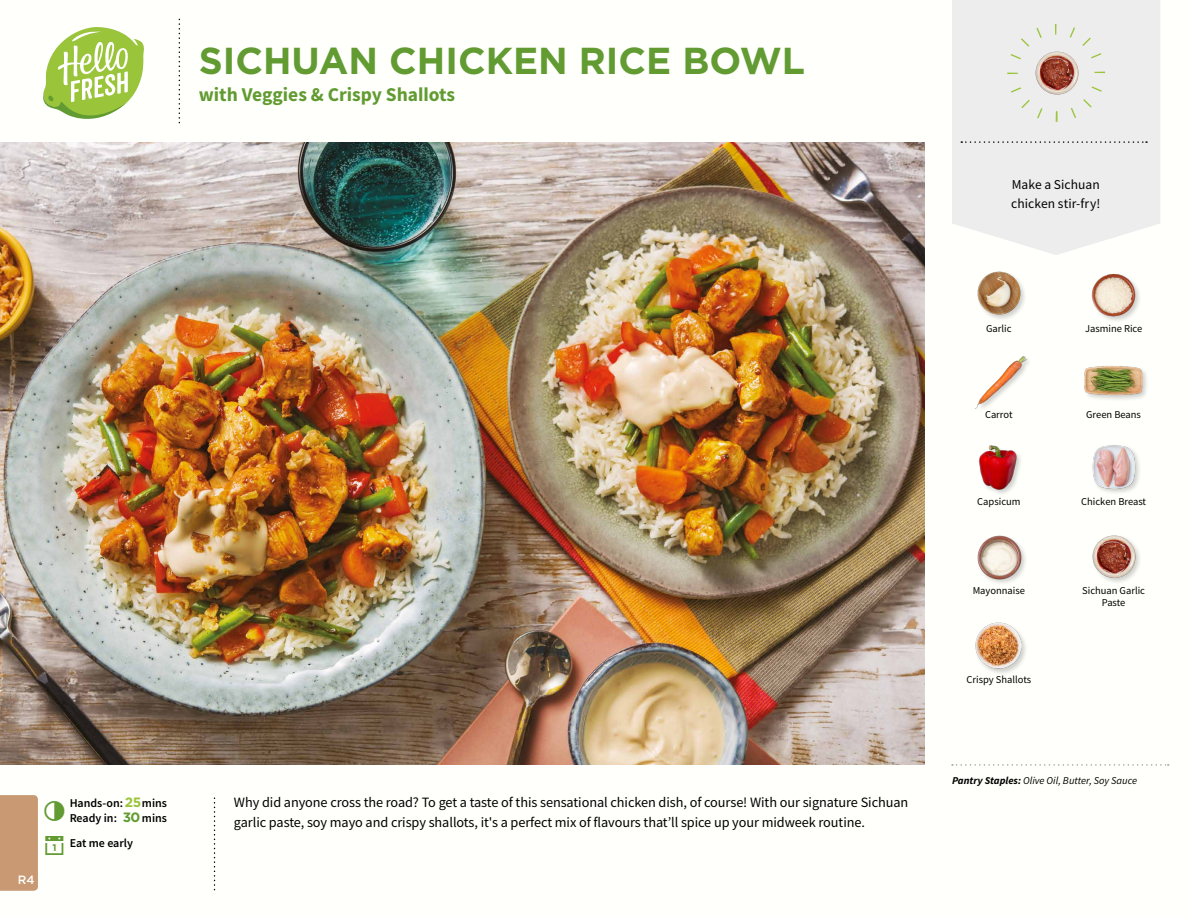
<style>
.page{position:relative;width:1188px;height:918px;background:#fff}
.page>*{position:absolute;margin:0;border:0;box-sizing:border-box;transform-origin:0 0}
.t1{font:700 37.5px "Gotham";color:#619b31}
.t2{font:700 19.5px "Source Sans Pro";color:#619b31}
.t3{font:14.25px/19.5px "Source Sans Pro";letter-spacing:-.005em;color:#000}
.t4{font:13.5px/18.9px "Source Sans Pro";letter-spacing:.005em;color:#000}
.t5{font:600 12px/15px "Source Sans Pro";color:#000}
.t6{font:500 12px "Gotham";color:#fff}
.t7{font:10.5px/12px "Source Sans Pro";color:#000;text-align:center}
.t8{font:italic 10.5px "Source Sans Pro";color:#000}
.s1{font-family:"Gotham";font-weight:700;font-size:13.5px;color:#9ac43a}
.s2{font-family:"Gotham";font-weight:700;font-size:13.5px;color:#619b31}
.s3{font-weight:700}
</style>
<div class="page">
<svg style="left:43px;top:27px;width:101px;height:92px"></svg>
<div style="left:0;top:795px;width:38px;height:96px;background:#c89972"></div>
<img style="left:0;top:142px;width:925px;height:623px">
<img style="left:1092px;top:445px;width:48px;height:49px">
<div style="left:1083px;top:364px;width:66px;height:38px;background:#000;opacity:.2"></div>
<img style="left:1085px;top:364px;width:57px;height:38px">
<img style="left:978px;top:445px;width:43px;height:49px">
<img style="left:1092px;top:535px;width:48px;height:48px">
<img style="left:977px;top:535px;width:49px;height:49px">
<img style="left:976px;top:355px;width:52px;height:53px">
<div style="left:975px;top:622px;width:54px;height:54px;background:#000;opacity:.2"></div>
<img style="left:975px;top:623px;width:47px;height:46px">
<img style="left:1091px;top:273px;width:49px;height:49px">
<img style="left:977px;top:271px;width:48px;height:49px">
<svg style="left:952px;top:0;width:208px;height:255px;background:#eeeeed"></svg>
<svg style="left:961px;top:141px;width:186px;height:2px"></svg>
<div style="left:1007px;top:24px;width:98px;height:98px;border:11px dashed #9ac43a;border-radius:50%"></div>
<svg style="left:952px;top:764px;width:217px;height:2px"></svg>
<img style="left:1028px;top:45px;width:57px;height:56px">
<h1 class="t1" style="left:199px;top:36px;width:608px">SICHUAN CHICKEN RICE BOWL</h1>
<h2 class="t2" style="left:199px;top:82px;width:258px">with Veggies &amp; Crispy Shallots</h2>
<p class="t4" style="left:1011px;top:175px;width:91px">Make a Sichuan chicken stir-fry!</p>
<p class="t6" style="left:18px;top:872px;width:18px">R4</p>
<p class="t5" style="left:70px;top:796px;width:99px">Hands-on: <span class="s1">25</span>mins<br>Ready in: <span class="s2">30</span>mins</p>
<p class="t5" style="left:70px;top:836px;width:65px">Eat me early</p>
<p class="t3" style="left:234px;top:793px;width:676px">Why did anyone cross the road? To get a taste of this sensational chicken dish, of course! With our signature Sichuan garlic paste, soy mayo and crispy shallots, it's a perfect mix of flavours that’ll spice up your midweek routine.</p>
<p class="t7" style="left:986px;top:322px;width:27px">Garlic</p>
<p class="t7" style="left:1085px;top:322px;width:59px">Jasmine Rice</p>
<p class="t7" style="left:985px;top:409px;width:29px">Carrot</p>
<p class="t7" style="left:1086px;top:409px;width:56px">Green Beans</p>
<p class="t7" style="left:977px;top:496px;width:45px">Capsicum</p>
<p class="t7" style="left:1081px;top:496px;width:66px">Chicken Breast</p>
<p class="t7" style="left:973px;top:584px;width:54px">Mayonnaise</p>
<p class="t7" style="left:1082px;top:584px;width:64px">Sichuan Garlic<br>Paste</p>
<p class="t7" style="left:966px;top:674px;width:66px">Crispy Shallots</p>
<p class="t8" style="left:952px;top:774px;width:187px"><span class="s3">Pantry Staples:</span> Olive Oil, Butter, Soy Sauce</p>
</div>
